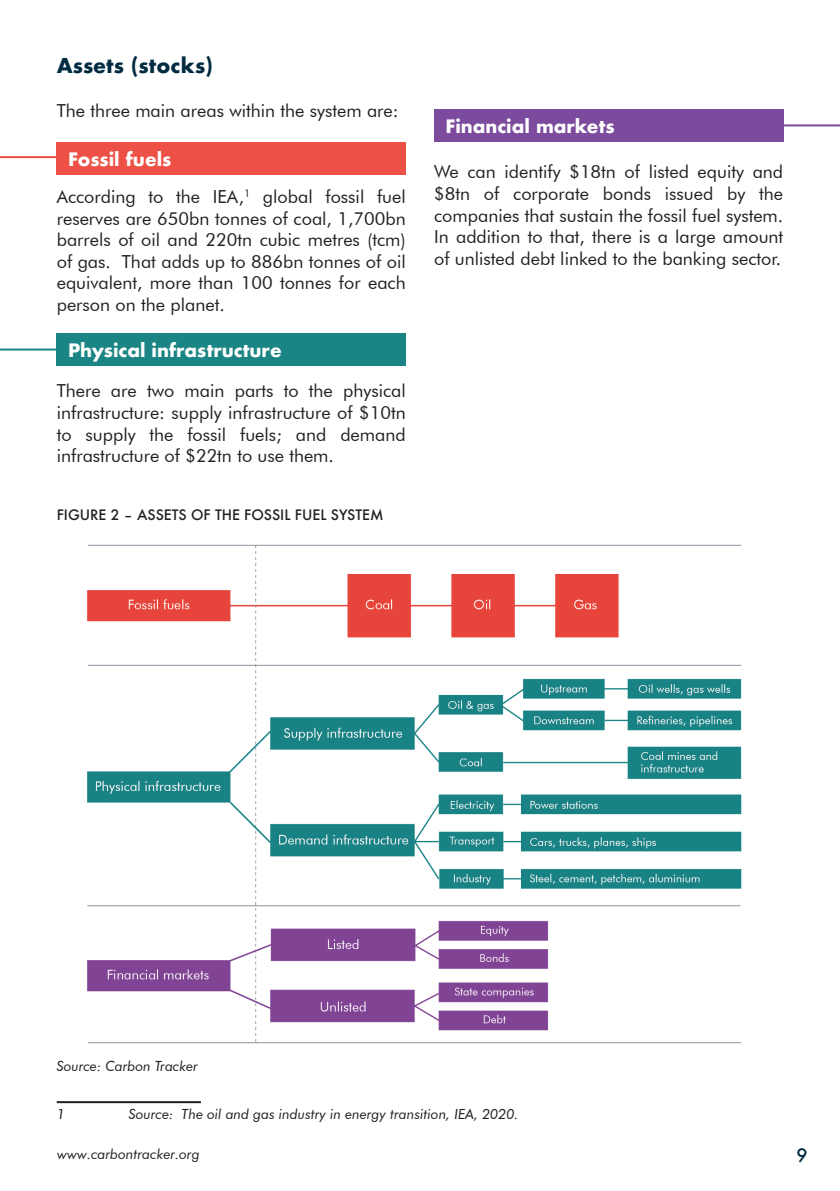
<style>
.page{position:relative;width:840px;height:1191px;background:#fff}
.page>*{position:absolute;margin:0;border:0;box-sizing:border-box;transform-origin:0 0}
.Subtitle_1{font:700 20px "Futura";letter-spacing:.005em;color:#002b41}
.Body{font:18px/21.6px "Futura BT";color:#231f20;text-align:justify}
.White_Subtitle_in_bo{font:700 18px "Futura";color:#fff}
.t1{font:500 18px "Futura";color:#002b41}
.Footnote{font:italic 14px "Futura BT";color:#231f20}
.t2{font:500 14px "Futura";color:#231f20}
</style>
<div class="page">
<hr style="left:57px;top:1101px;width:144px;height:2px;background:#231f20">
<div style="left:57px;top:142px;width:348px;height:32px;background:#ed5045"></div>
<div style="left:57px;top:333px;width:348px;height:33px;background:#1b8484"></div>
<div style="left:434px;top:109px;width:348px;height:33px;background:#7c4b9d"></div>
<img style="left:87px;top:544px;width:655px;height:500px">
<hr style="left:0;top:156px;width:57px;height:2px;background:#ed5045">
<hr style="left:0;top:348px;width:57px;height:2px;background:#1b8484">
<hr style="left:782px;top:124px;width:57px;height:2px;background:#7c4b9d">
<p class="Subtitle_1" style="left:57px;top:51px;width:158px">Assets (stocks)</p>
<p class="Body" style="left:57px;top:99px;width:343px">The three main areas within the system are:</p>
<p class="White_Subtitle_in_bo" style="left:68px;top:146px;width:105px">Fossil fuels</p>
<p class="Body" style="left:57px;top:186px;width:350px">According to the IEA,<sup>1</sup> global fossil fuel reserves are 650bn tonnes of coal, 1,700bn barrels of oil and 220tn cubic metres (tcm) of gas. That adds up to 886bn tonnes of oil equivalent, more than 100 tonnes for each person on the planet.</p>
<p class="White_Subtitle_in_bo" style="left:68px;top:337px;width:215px">Physical infrastructure</p>
<p class="Body" style="left:57px;top:380px;width:350px">There are two main parts to the physical infrastructure: supply infrastructure of $10tn to supply the fossil fuels; and demand infrastructure of $22tn to use them.</p>
<p class="t2" style="left:57px;top:505px;width:328px">FIGURE 2 – ASSETS OF THE FOSSIL FUEL SYSTEM</p>
<p class="White_Subtitle_in_bo" style="left:445px;top:113px;width:171px">Financial markets</p>
<p class="Body" style="left:434px;top:161px;width:350px">We can identify $18tn of listed equity and $8tn of corporate bonds issued by the companies that sustain the fossil fuel system.<br>In addition to that, there is a large amount of unlisted debt linked to the banking sector.</p>
<p class="Footnote" style="left:57px;top:1057px;width:143px">Source: Carbon Tracker</p>
<p class="Footnote" style="left:57px;top:1105px;width:10px">1</p>
<p class="Footnote" style="left:129px;top:1105px;width:391px">Source: The oil and gas industry in energy transition, IEA, 2020.</p>
<p class="Footnote" style="left:57px;top:1145px;width:144px">www.carbontracker.org</p>
<p class="t1" style="left:796px;top:1142px;width:13px">9</p>
</div>
